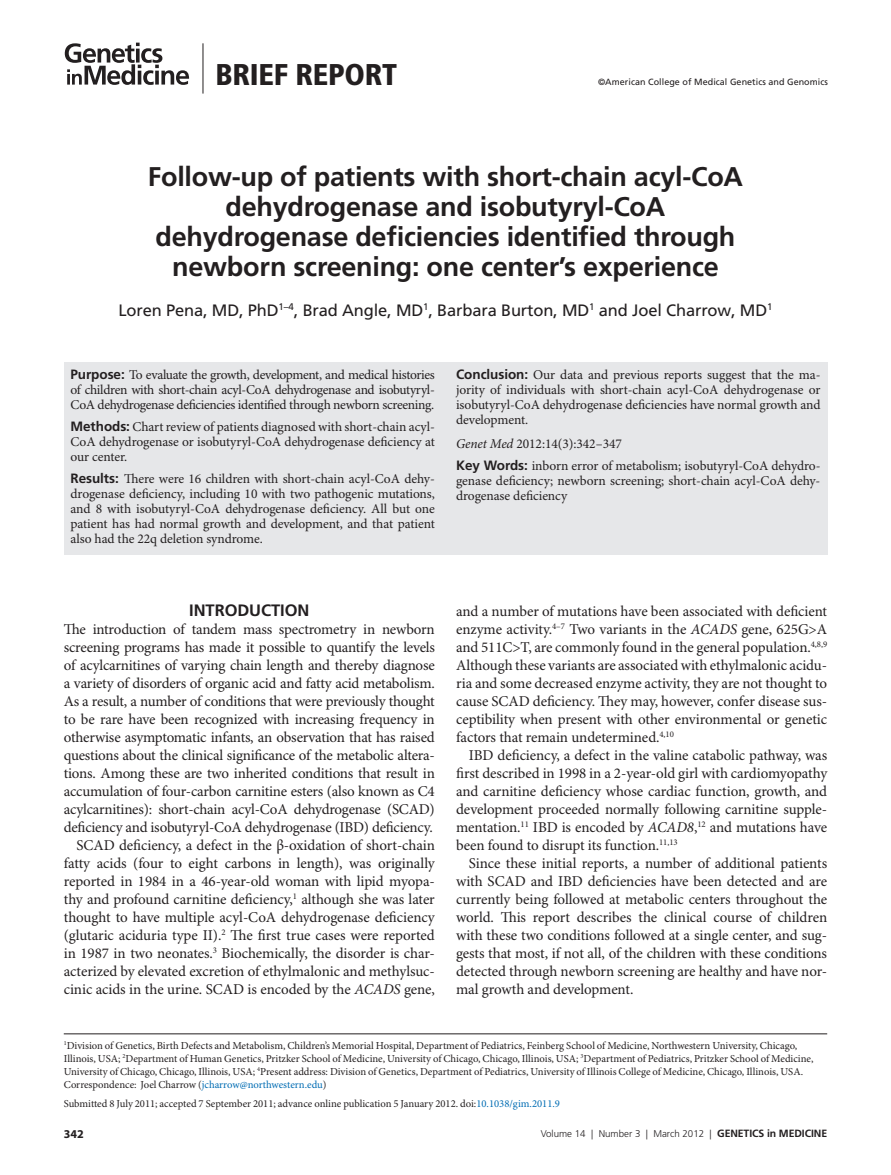
<style>
.page{position:relative;width:891px;height:1175px;background:#fff}
.page>*{position:absolute;margin:0;border:0;box-sizing:border-box;transform-origin:0 0}
.t1{font:900 condensed 30px "Frutiger LT Pro";letter-spacing:-.01em;color:#231f20}
.t2{font:700 27px/30px "Frutiger LT Pro";letter-spacing:-.01em;color:#231f20;text-align:center}
.t3{font:16.5px "Frutiger LT Pro";letter-spacing:-.01em;color:#231f20}
.t4{font:700 16.5px "Frutiger LT Pro";letter-spacing:-.005em;color:#231f20}
.t5{font:15px/18px "Minion Pro";letter-spacing:-.015em;color:#231f20;text-align:justify}
.t6{font:13.5px/15px "Minion Pro";letter-spacing:-.01em;color:#231f20;text-align:justify}
.t7{font:700 12px "Myriad Pro";color:#231f20}
.t8{font:10.65px/12.9px "Minion Pro";color:#231f20}
.t9{font:300 9.75px "Frutiger LT Pro";color:#231f20}
.t10{font:9px "Frutiger LT Pro";letter-spacing:.005em;color:#231f20}
.s1{font-family:"Frutiger LT Pro";font-weight:700}
.s2{font-style:italic}
.s3{color:#006cb3}
.s4{font-weight:700;font-size:10.5px}
</style>
<div class="page">
<hr style="left:203px;top:43px;width:1px;height:51px;background:#231f20">
<svg style="left:65px;top:43px;width:124px;height:42px"></svg>
<hr style="left:64px;top:1033px;width:763px;height:1px;background:#231f20">
<div style="left:64px;top:362px;width:763px;height:193px;background:#e6e7e9"></div>
<h1 class="t1" style="left:216px;top:56px;width:183px">BRIEF REPORT</h1>
<p class="t10" style="left:598px;top:76px;width:231px">©American College of Medical Genetics and Genomics</p>
<h2 class="t2" style="left:148px;top:162px;width:597px">Follow-up of patients with short-chain acyl-CoA dehydrogenase and isobutyryl-CoA dehydrogenase deficiencies identified through newborn screening: one center’s experience</h2>
<p class="t3" style="left:119px;top:300px;width:655px">Loren Pena, MD, PhD<sup>1–4</sup>, Brad Angle, MD<sup>1</sup>, Barbara Burton, MD<sup>1</sup> and Joel Charrow, MD<sup>1</sup></p>
<p class="t6" style="left:71px;top:368px;width:366px"><span class="s1">Purpose:</span> To evaluate the growth, development, and medical histories of children with short-chain acyl-CoA dehydrogenase and isobutyryl-CoA dehydrogenase deficiencies identified through newborn screening.</p>
<p class="t6" style="left:71px;top:419px;width:366px"><span class="s1">M ethods:</span> Chart review of patients diagnosed with short-chain acyl-CoA dehydrogenase or isobutyryl-CoA dehydrogenase deficiency at our center.</p>
<p class="t6" style="left:71px;top:471px;width:366px"><span class="s1">Results:</span> There were 16 children with short-chain acyl-CoA dehy&shy;drogenase deficiency, including 10 with two pathogenic mutations, and 8 with isobutyryl-CoA dehydrogenase deficiency. All but one patient has had normal growth and development, and that patient also had the 22q deletion syndrome.</p>
<p class="t6" style="left:456px;top:368px;width:366px"><span class="s1">Conclusion:</span> Our data and previous reports suggest that the ma&shy;jority of individuals with short-chain acyl-CoA dehydrogenase or isobutyryl-CoA dehydrogenase deficiencies have normal growth and development.</p>
<p class="t6" style="left:456px;top:433px;width:366px;line-height:21.8px"><span class="s2">Genet Med</span> 2012:14(3):342–347<br><span class="s1">Key Words:</span> inborn error of metabolism; isobutyryl-CoA dehydro-</p>
<p class="t6" style="left:456px;top:473px;width:366px">genase deficiency; newborn screening; short-chain acyl-CoA dehy&shy;drogenase deficiency</p>
<p class="t4" style="left:189px;top:600px;width:119px">INTRODUCTION</p>
<p class="t5" style="left:64px;top:620px;width:373px;text-align:right">The introduction of tandem mass spectrometry in newborn screening programs has made it possible to quantify the levels of acylcarnitines of varying chain length and thereby diagnose a variety of disorders of organic acid and fatty acid metabolism.<br>As a result, a number of conditions that were previously thought to be rare have been recognized with increasing frequency in otherwise asymptomatic infants, an observation that has raised questions about the clinical significance of the metabolic altera&shy;tions. Among these are two inherited conditions that result in accumulation of four-carbon carnitine esters (also known as C4 acylcarnitines): short-chain acyl-CoA dehydrogenase (SCAD) deficiency and isobutyryl-CoA dehydrogenase (IBD) deficiency.<br>SCAD deficiency, a defect in the β-oxidation of short-chain fatty acids (four to eight carbons in length), was originally reported in 1984 in a 46-year-old woman with lipid myopa&shy;thy and profound carnitine deficiency,<sup>1</sup> although she was later thought to have multiple acyl-CoA dehydrogenase deficiency (glutaric aciduria type II).<sup>2</sup> The first true cases were reported in 1987 in two neonates.<sup>3</sup> Biochemically, the disorder is char&shy;acterized by elevated excretion of ethylmalonic and methylsuc&shy;cinic acids in the urine. SCAD is encoded by the <span class="s2">ACADS</span> gene,</p>
<p class="t5" style="left:456px;top:602px;width:373px">and a number of mutations have been associated with deficient enzyme activity.<sup>4–7</sup> Two variants in the <span class="s2">ACADS</span> gene, 625G&gt;A and 511C&gt;T, are commonly found in the general population.<sup>4,8,9<br></sup>Although these variants are associated with ethylmalonic acidu&shy;ria and some decreased enzyme activity, they are not thought to cause SCAD deficiency. They may, however, confer disease sus&shy;ceptibility when present with other environmental or genetic factors that remain undetermined.<sup>4,10</sup></p>
<p class="t5" style="left:456px;top:746px;width:373px;text-indent:13px">IBD deficiency, a defect in the valine catabolic pathway, was first described in 1998 in a 2-year-old girl with cardiomyopathy and carnitine deficiency whose cardiac function, growth, and development proceeded normally following carnitine supple&shy;mentation.<sup>11</sup> IBD is encoded by <span class="s2">ACAD8</span>,<sup>12</sup> and mutations have been found to disrupt its function.<sup>11,13</sup></p>
<p class="t5" style="left:456px;top:854px;width:373px;text-indent:13px">Since these initial reports, a number of additional patients with SCAD and IBD deficiencies have been detected and are currently being followed at metabolic centers throughout the world. This report describes the clinical course of children with these two conditions followed at a single center, and sug&shy;gests that most, if not all, of the children with these conditions detected through newborn screening are healthy and have nor&shy;mal growth and development.</p>
<p class="t8" style="left:64px;top:1039px;width:751px"><sup>1</sup>Division of Genetics, Birth Defects and Metabolism, Children’s Memorial Hospital, Department of Pediatrics, Feinberg School of Medicine, Northwestern University, Chicago, Illinois, USA; <sup>2</sup>Department of Human Genetics, Pritzker School of Medicine, University of Chicago, Chicago, Illinois, USA; <sup>3</sup>Department of Pediatrics, Pritzker School of Medicine, University of Chicago, Chicago, Illinois, USA; <sup>4</sup>Present address: Division of Genetics, Department of Pediatrics, University of Illinois College of Medicine, Chicago, Illinois, USA.<br>Correspondence: Joel Charrow (<span class="s3">jcharrow@northwestern.edu</span>)</p>
<p class="t8" style="left:64px;top:1097px;width:498px">Submitted 8 July 2011; accepted 7 September 2011; advance online publication 5 January 2012. doi:<span class="s3">10.1038/gim.2011.9</span></p>
<p class="t7" style="left:64px;top:1127px;width:21px">342</p>
<p class="t9" style="left:541px;top:1128px;width:288px">Volume 14 | Number 3 | March 2012 | <span class="s4">Genetics in medicine</span></p>
</div>
